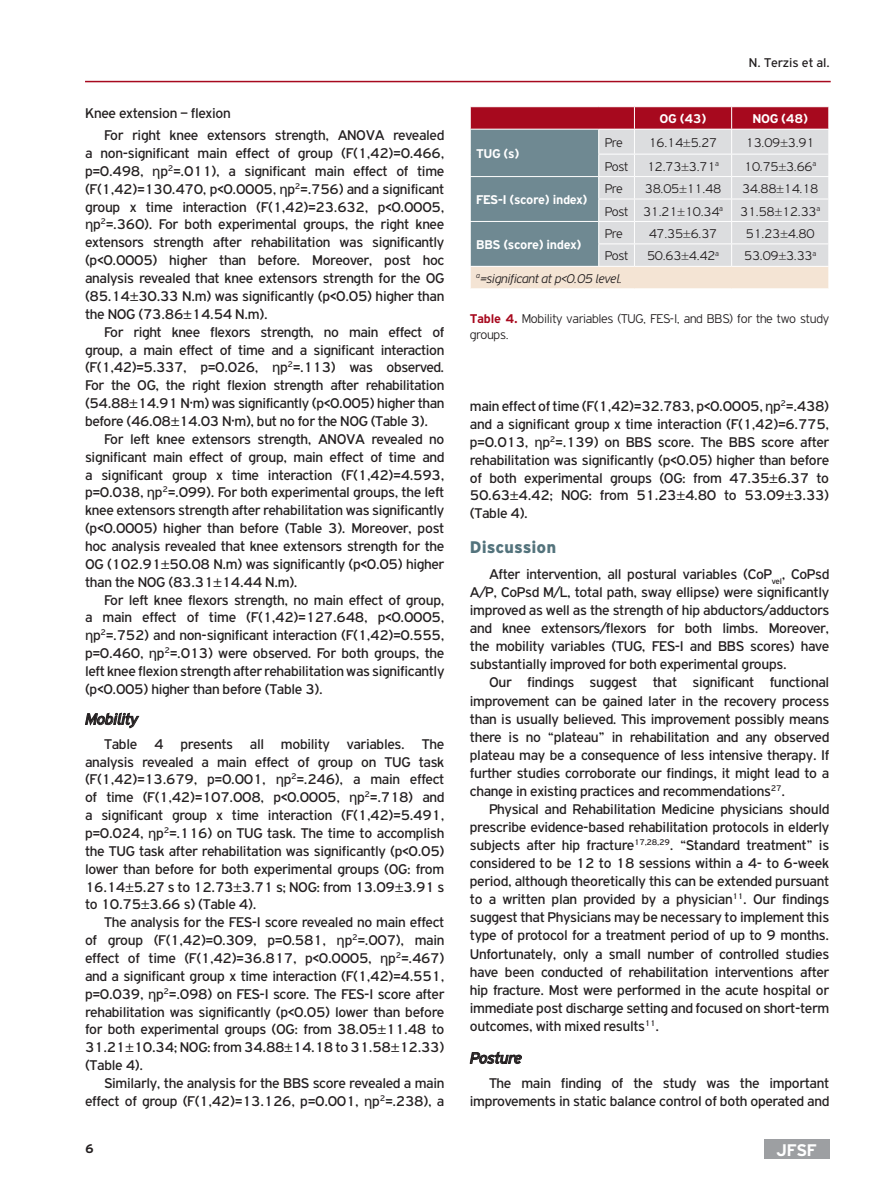
<style>
.page{position:relative;width:893px;height:1191px;background:#fff}
.page>*{position:absolute;margin:0;border:0;box-sizing:border-box;transform-origin:0 0}
.TITLE_BOLD{font:900 18px "PF Highway Gothic";color:#53737c}
.t1{font:700 18px "PF Highway Gothic";color:#fff}
.TITLE_ITALIC{font:italic 16.5px "PF Highway Gothic";letter-spacing:-.02em;color:#231f20}
.TITLE_PLAIN{font:15px/17.9px "PF Highway Gothic";letter-spacing:-.02em;color:#231f20;text-align:justify}
.LEGEND{font:300 13.5px/16.2px "PF Highway Gothic";letter-spacing:-.02em;color:#231f20}
.LEGEND-2{font:700 13.5px "PF Highway Gothic";letter-spacing:-.02em;color:#fff}
.LEGEND-3{font:italic 300 13.5px "PF Highway Gothic";letter-spacing:-.02em;color:#231f20}
.t2{font:13.5px "PF Highway Gothic";color:#231f20}
.t3{font:700 13.5px "PF Highway Gothic";color:#231f20}
.s1{font-family:"Myriad Pro"}
.s2{font-weight:700;color:#a7091e}
</style>
<div class="page">
<div style="left:764px;top:1139px;width:65px;height:19px;background:#9d9fa2"></div>
<hr style="left:85px;top:81px;width:746px;height:1px;background:#a7091e">
<svg style="left:85px;top:712px;width:54px;height:16px"></svg>
<svg style="left:470px;top:1051px;width:52px;height:13px"></svg>
<svg style="left:470px;top:107px;width:359px;height:181px;background:#bdb0b4"></svg>
<p class="TITLE_PLAIN" style="left:85px;top:104px;width:147px">Knee extension – flexion</p>
<p class="TITLE_PLAIN" style="left:85px;top:126px;width:361px;text-indent:19px">For right knee extensors strength, ANOVA revealed a non-significant main effect of group (F(1,42)=0.466, p=0.498, <span class="s1">η</span>p<sup>2</sup>=.011), a significant main effect of time (F(1,42)=130.470, p&lt;0.0005, <span class="s1">η</span>p<sup>2</sup>=.756) and a significant group x time interaction (F(1,42)=23.632, p&lt;0.0005, <span class="s1">η</span>p<sup>2</sup>=.360). For both experimental groups, the right knee extensors strength after rehabilitation was significantly (p&lt;0.0005) higher than before. Moreover, post hoc analysis revealed that knee extensors strength for the OG (85.14<span class="s1">±</span>30.33 N.m) was significantly (p&lt;0.05) higher than the NOG (73.86<span class="s1">±</span>14.54 N.m).</p>
<p class="TITLE_PLAIN" style="left:85px;top:323px;width:361px;text-indent:19px">For right knee flexors strength, no main effect of group, a main effect of time and a significant interaction (F(1,42)=5.337, p=0.026, <span class="s1">η</span>p<sup>2</sup>=.113) was observed.<br>For the OG, the right flexion strength after rehabilitation (54.88<span class="s1">±</span>14.91 N⋅m) was significantly (p&lt;0.005) higher than before (46.08<span class="s1">±</span>14.03 N⋅m), but no for the NOG (Table 3).</p>
<p class="TITLE_PLAIN" style="left:85px;top:430px;width:361px;text-indent:19px">For left knee extensors strength, ANOVA revealed no significant main effect of group, main effect of time and a significant group x time interaction (F(1,42)=4.593, p=0.038, <span class="s1">η</span>p<sup>2</sup>=.099). For both experimental groups, the left knee extensors strength after rehabilitation was significantly (p&lt;0.0005) higher than before (Table 3). Moreover, post hoc analysis revealed that knee extensors strength for the OG (102.91<span class="s1">±</span>50.08 N.m) was significantly (p&lt;0.05) higher than the NOG (83.31<span class="s1">±</span>14.44 N.m).</p>
<p class="TITLE_PLAIN" style="left:85px;top:590px;width:361px;text-indent:19px">For left knee flexors strength, no main effect of group, a main effect of time (F(1,42)=127.648, p&lt;0.0005, <span class="s1">η</span>p<sup>2</sup>=.752) and non-significant interaction (F(1,42)=0.555, p=0.460, <span class="s1">η</span>p<sup>2</sup>=.013) were observed. For both groups, the left knee flexion strength after rehabilitation was significantly (p&lt;0.005) higher than before (Table 3).</p>
<p class="TITLE_ITALIC" style="left:85px;top:710px;width:54px">Mobility</p>
<p class="TITLE_PLAIN" style="left:85px;top:735px;width:361px;text-indent:19px">Table 4 presents all mobility variables. The analysis revealed a main effect of group on TUG task (F(1,42)=13.679, p=0.001, <span class="s1">η</span>p<sup>2</sup>=.246), a main effect of time (F(1,42)=107.008, p&lt;0.0005, <span class="s1">η</span>p<sup>2</sup>=.718) and a significant group x time interaction (F(1,42)=5.491, p=0.024, <span class="s1">η</span>p<sup>2</sup>=.116) on TUG task. The time to accomplish the TUG task after rehabilitation was significantly (p&lt;0.05) lower than before for both experimental groups (OG: from 16.14<span class="s1">±</span>5.27 s to 12.73<span class="s1">±</span>3.71 s; NOG: from 13.09<span class="s1">±</span>3.91 s to 10.75<span class="s1">±</span>3.66 s) (Table 4).</p>
<p class="TITLE_PLAIN" style="left:85px;top:913px;width:361px;text-indent:19px">The analysis for the FES-Ι score revealed no main effect of group (F(1,42)=0.309, p=0.581, <span class="s1">η</span>p<sup>2</sup>=.007), main effect of time (F(1,42)=36.817, p&lt;0.0005, <span class="s1">η</span>p<sup>2</sup>=.467) and a significant group x time interaction (F(1,42)=4.551, p=0.039, <span class="s1">η</span>p<sup>2</sup>=.098) on FES-Ι score. The FES-Ι score after rehabilitation was significantly (p&lt;0.05) lower than before for both experimental groups (OG: from 38.05<span class="s1">±</span>11.48 to 31.21<span class="s1">±</span>10.34; NOG: from 34.88<span class="s1">±</span>14.18 to 31.58<span class="s1">±</span>12.33) (Table 4).</p>
<p class="TITLE_PLAIN" style="left:85px;top:1074px;width:361px;text-align:right">Similarly, the analysis for the BBS score revealed a main effect of group (F(1,42)=13.126, p=0.001, <span class="s1">η</span>p<sup>2</sup>=.238), a</p>
<p class="t2" style="left:749px;top:56px;width:82px">N. Terzis et al.</p>
<p class="LEGEND-2" style="left:476px;top:146px;width:45px">TUG (s)</p>
<p class="LEGEND-2" style="left:476px;top:192px;width:113px">FES-I (score) index)</p>
<p class="LEGEND-2" style="left:660px;top:111px;width:48px">OG (43)</p>
<p class="LEGEND-2" style="left:752px;top:111px;width:57px">NOG (48)</p>
<p class="LEGEND" style="left:605px;top:134px;width:20px">Pre</p>
<p class="LEGEND" style="left:649px;top:134px;width:70px">16.14<span class="s1">±</span>5.27</p>
<p class="LEGEND" style="left:746px;top:134px;width:70px">13.09<span class="s1">±</span>3.91</p>
<p class="LEGEND" style="left:605px;top:158px;width:25px">Post</p>
<p class="LEGEND" style="left:647px;top:158px;width:74px">12.73<span class="s1">±</span>3.71<sup>a</sup></p>
<p class="LEGEND" style="left:744px;top:158px;width:74px">10.75<span class="s1">±</span>3.66<sup>a</sup></p>
<p class="LEGEND" style="left:605px;top:180px;width:20px">Pre</p>
<p class="LEGEND" style="left:645px;top:180px;width:78px">38.05<span class="s1">±</span>11.48</p>
<p class="LEGEND" style="left:742px;top:180px;width:78px">34.88<span class="s1">±</span>14.18</p>
<p class="LEGEND" style="left:605px;top:203px;width:25px">Post</p>
<p class="LEGEND" style="left:643px;top:203px;width:81px">31.21<span class="s1">±</span>10.34<sup>a</sup></p>
<p class="LEGEND" style="left:740px;top:203px;width:81px">31.58<span class="s1">±</span>12.33<sup>a</sup></p>
<p class="LEGEND" style="left:605px;top:225px;width:20px">Pre</p>
<p class="LEGEND" style="left:649px;top:225px;width:70px">47.35<span class="s1">±</span>6.37</p>
<p class="LEGEND" style="left:746px;top:225px;width:70px">51.23<span class="s1">±</span>4.80</p>
<p class="LEGEND" style="left:605px;top:248px;width:25px">Post</p>
<p class="LEGEND" style="left:647px;top:248px;width:74px">50.63<span class="s1">±</span>4.42<sup>a</sup></p>
<p class="LEGEND" style="left:744px;top:248px;width:74px">53.09<span class="s1">±</span>3.33<sup>a</sup></p>
<p class="LEGEND-3" style="left:476px;top:271px;width:148px"><sup>a</sup>=significant at p&lt;0.05 level.</p>
<p class="LEGEND" style="left:470px;top:310px;width:361px"><span class="s2">Table 4.</span> Mobility variables (TUG, FES-I, and BBS) for the two study groups.</p>
<p class="LEGEND-2" style="left:476px;top:237px;width:107px">BBS (score) index)</p>
<p class="TITLE_PLAIN" style="left:470px;top:398px;width:361px">main effect of time (F(1,42)=32.783, p&lt;0.0005, <span class="s1">η</span>p<sup>2</sup>=.438) and a significant group x time interaction (F(1,42)=6.775, p=0.013, <span class="s1">η</span>p<sup>2</sup>=.139) on BBS score. The BBS score after rehabilitation was significantly (p&lt;0.05) higher than before of both experimental groups (OG: from 47.35<span class="s1">±</span>6.37 to 50.63<span class="s1">±</span>4.42; NOG: from 51.23<span class="s1">±</span>4.80 to 53.09<span class="s1">±</span>3.33) (Table 4).</p>
<p class="TITLE_BOLD" style="left:470px;top:536px;width:88px">Discussion</p>
<p class="TITLE_PLAIN" style="left:470px;top:565px;width:361px;text-indent:19px">After intervention, all postural variables (CoP<sub>vel</sub>, CoPsd A/P, CoPsd M/L, total path, sway ellipse) were significantly improved as well as the strength of hip abductors/adductors and knee extensors/flexors for both limbs. Moreover, the mobility variables (TUG, FES-I and BBS scores) have substantially improved for both experimental groups.</p>
<p class="TITLE_PLAIN" style="left:470px;top:673px;width:361px;text-indent:19px">Our findings suggest that significant functional improvement can be gained later in the recovery process than is usually believed. This improvement possibly means there is no “plateau” in rehabilitation and any observed plateau may be a consequence of less intensive therapy. If further studies corroborate our findings, it might lead to a change in existing practices and recommendations<sup>27</sup>.</p>
<p class="TITLE_PLAIN" style="left:470px;top:800px;width:361px;text-indent:19px">Physical and Rehabilitation Medicine physicians should prescribe evidence-based rehabilitation protocols in elderly subjects after hip fracture<sup>17,28,29</sup>. “Standard treatment” is considered to be 12 to 18 sessions within a 4- to 6-week period, although theoretically this can be extended pursuant to a written plan provided by a physician<sup>11</sup>. Our findings suggest that Physicians may be necessary to implement this type of protocol for a treatment period of up to 9 months.<br>Unfortunately, only a small number of controlled studies have been conducted of rehabilitation interventions after hip fracture. Most were performed in the acute hospital or immediate post discharge setting and focused on short-term outcomes, with mixed results<sup>11</sup>.</p>
<p class="TITLE_ITALIC" style="left:470px;top:1049px;width:53px">Posture</p>
<p class="TITLE_PLAIN" style="left:470px;top:1074px;width:361px;text-align:right">The main finding of the study was the important improvements in static balance control of both operated and</p>
<p class="t3" style="left:85px;top:1140px;width:10px">6</p>
<p class="t1" style="left:776px;top:1140px;width:42px">JFSF</p>
</div>
